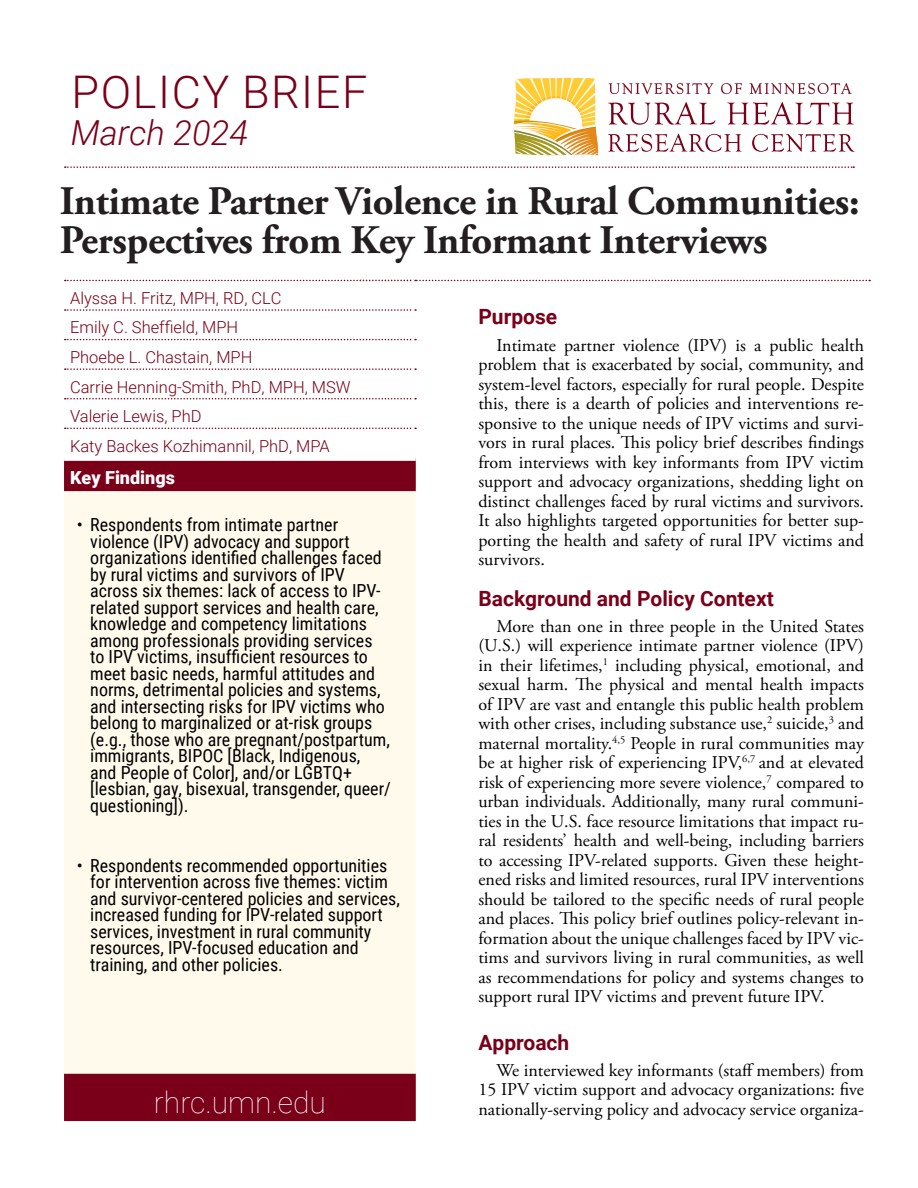
<style>
.page{position:relative;width:918px;height:1188px;background:#fff}
.page>*{position:absolute;margin:0;border:0;box-sizing:border-box;transform-origin:0 0}
.t1{font:300 45px "Roboto";letter-spacing:.035em;color:#7a0019}
.Headline{font:700 40.5px/39px "Adobe Garamond Pro";letter-spacing:-.01em;color:#231f20}
.t2{font:italic 300 34.5px "Roboto";color:#7a0019}
.t3{font:100 30px "Roboto";color:#fff}
.Section_header{font:700 21px "Roboto";color:#7a0019}
.t4{font:18px/19.5px "Adobe Garamond Pro";color:#000;text-align:justify}
.t5{font:18px/16.5px "Roboto Condensed";color:#000}
.t6{font:900 18px "Roboto";color:#fff}
.t7{font:300 16.5px "Roboto";color:#7a0019}
</style>
<div class="page">
<svg style="left:65px;top:166px;width:789px;height:2px"></svg>
<svg style="left:608px;top:102px;width:107px;height:23px"></svg>
<svg style="left:727px;top:102px;width:127px;height:23px"></svg>
<svg style="left:608px;top:134px;width:134px;height:18px"></svg>
<svg style="left:752px;top:134px;width:103px;height:18px"></svg>
<svg style="left:609px;top:83px;width:104px;height:11px"></svg>
<svg style="left:721px;top:83px;width:21px;height:11px"></svg>
<svg style="left:750px;top:83px;width:102px;height:11px"></svg>
<svg style="left:514px;top:78px;width:85px;height:78px"></svg>
<div style="left:64px;top:461px;width:352px;height:660px;background:#7a0019"></div>
<div style="left:64px;top:491px;width:352px;height:583px;background:#fffaeb"></div>
<svg style="left:65px;top:280px;width:805px;height:1px"></svg>
<svg style="left:65px;top:309px;width:351px;height:2px"></svg>
<svg style="left:65px;top:339px;width:351px;height:1px"></svg>
<svg style="left:65px;top:368px;width:351px;height:2px"></svg>
<svg style="left:65px;top:398px;width:351px;height:1px"></svg>
<svg style="left:65px;top:428px;width:351px;height:1px"></svg>
<p class="t1" style="left:72px;top:60px;width:297px">POLICY BRIEF</p>
<p class="t2" style="left:71px;top:109px;width:179px">March 2024</p>
<p class="Headline" style="left:60px;top:182px;width:801px">Intimate Partner Violence in Rural Communities:<br>Perspectives from Key Informant Interviews</p>
<p class="t7" style="left:70px;top:286px;width:213px">Alyssa H. Fritz, MPH, RD, CLC</p>
<p class="t7" style="left:70px;top:316px;width:170px">Emily C. Sheffield, MPH</p>
<p class="t7" style="left:70px;top:346px;width:184px">Phoebe L. Chastain, MPH</p>
<p class="t7" style="left:70px;top:375px;width:282px">Carrie Henning-Smith, PhD, MPH, MSW</p>
<p class="t7" style="left:70px;top:405px;width:133px">Valerie Lewis, PhD</p>
<p class="t7" style="left:70px;top:434px;width:261px">Katy Backes Kozhimannil, PhD, MPA</p>
<p class="t6" style="left:70px;top:465px;width:106px">Key Findings</p>
<p class="t5" style="left:90px;top:516px;width:302px;text-indent:-14px">• Respondents from intimate partner violence (IPV) advocacy and support organizations identified challenges faced by rural victims and survivors of IPV across six themes: lack of access to IPV&shy;related support services and health care, knowledge and competency limitations among professionals providing services to IPV victims, insufficient resources to meet basic needs, harmful attitudes and norms, detrimental policies and systems, and intersecting risks for IPV victims who belong to marginalized or at-risk groups (e.g., those who are pregnant/postpartum, immigrants, BIPOC [Black, Indigenous, and People of Color], and/or LGBTQ+ [lesbian, gay, bisexual, transgender, queer/ questioning]).</p>
<p class="Section_header" style="left:478px;top:302px;width:80px">Purpose</p>
<p class="t4" style="left:478px;top:336px;width:387px;text-indent:18px">Intimate partner violence (IPV) is a public health problem that is exacerbated by social, community, and system-level factors, especially for rural people. Despite this, there is a dearth of policies and interventions re&shy;sponsive to the unique needs of IPV victims and survi&shy;vors in rural places. This policy brief describes findings from interviews with key informants from IPV victim support and advocacy organizations, shedding light on distinct challenges faced by rural victims and survivors.<br>It also highlights targeted opportunities for better sup&shy;porting the health and safety of rural IPV victims and survivors.</p>
<p class="Section_header" style="left:478px;top:583px;width:297px">Background and Policy Context</p>
<p class="t4" style="left:478px;top:617px;width:387px;text-indent:18px">More than one in three people in the United States (U.S.) will experience intimate partner violence (IPV) in their lifetimes,<sup>1</sup> including physical, emotional, and sexual harm. The physical and mental health impacts of IPV are vast and entangle this public health problem with other crises, including substance use,<sup>2</sup> suicide,<sup>3</sup> and maternal mortality.<sup>4,5</sup> People in rural communities may be at higher risk of experiencing IPV,<sup>6,7</sup> and at elevated risk of experiencing more severe violence,<sup>7</sup> compared to urban individuals. Additionally, many rural communi&shy;ties in the U.S. face resource limitations that impact ru&shy;ral residents’ health and well-being, including barriers to accessing IPV-related supports. Given these height&shy;ened risks and limited resources, rural IPV interventions should be tailored to the specific needs of rural people and places. This policy brief outlines policy-relevant in&shy;formation about the unique challenges faced by IPV vic&shy;tims and survivors living in rural communities, as well as recommendations for policy and systems changes to support rural IPV victims and prevent future IPV.</p>
<p class="Section_header" style="left:478px;top:1027px;width:92px">Approach</p>
<p class="t4" style="left:478px;top:1061px;width:387px;text-indent:18px">We interviewed key informants (staff members) from 15 IPV victim support and advocacy organizations: five nationally-serving policy and advocacy service organiza-</p>
<p class="t5" style="left:90px;top:857px;width:311px;text-indent:-14px">• Respondents recommended opportunities for intervention across five themes: victim and survivor-centered policies and services, increased funding for IPV-related support services, investment in rural community resources, IPV-focused education and training, and other policies.</p>
<p class="t3" style="left:154px;top:1081px;width:173px">rhrc.umn.edu</p>
</div>
